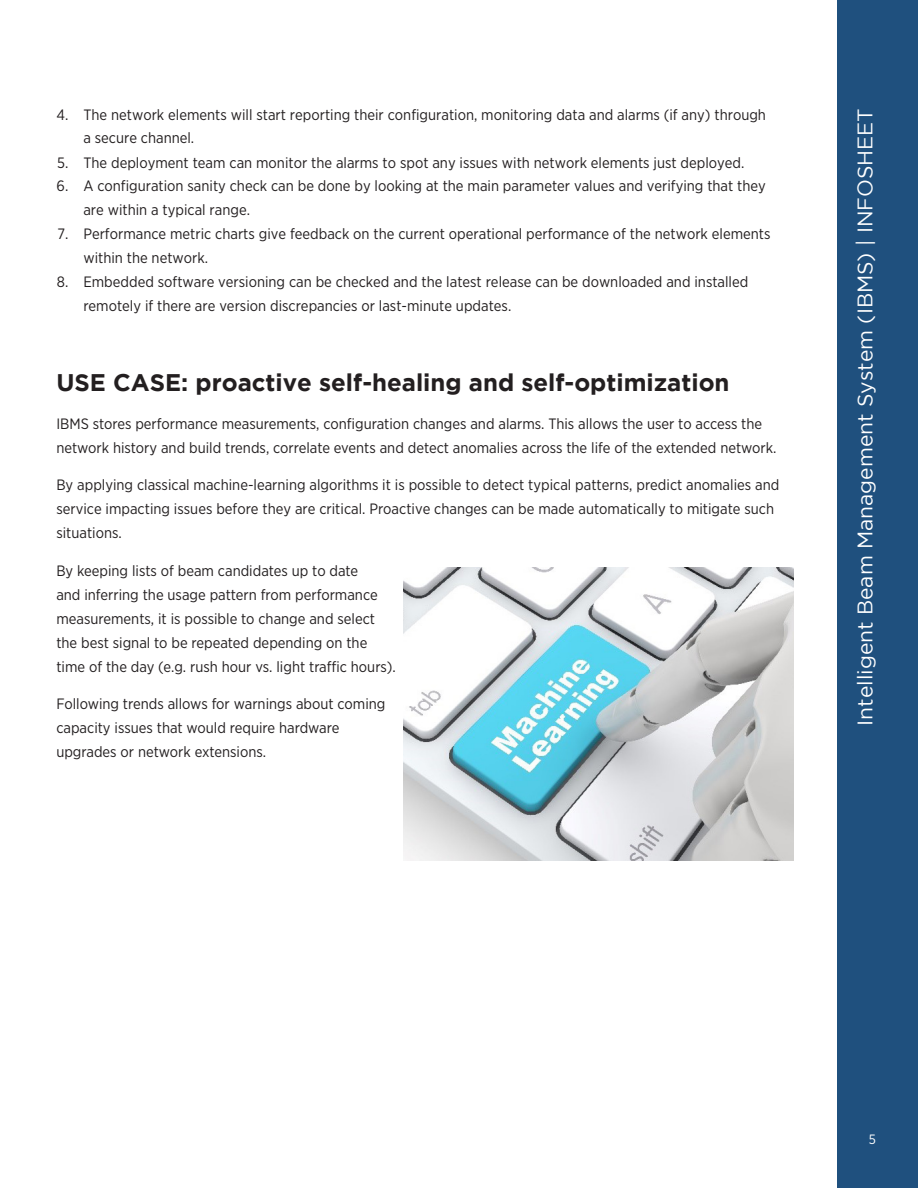
<style>
.page{position:relative;width:918px;height:1188px;background:#fff}
.page>*{position:absolute;margin:0;border:0;box-sizing:border-box;transform-origin:0 0}
.t1{font:700 24px "Gotham";color:#231f20}
.t2{font:21px "Gotham";color:#fff}
.t3{font:15px/24px "Gotham Narrow";color:#231f20}
.t4{font:13.5px "Gotham Narrow";color:#fff}
</style>
<div class="page">
<div style="left:837px;top:0;width:81px;height:1188px;background:#1f507e"></div>
<img style="left:404px;top:567px;width:390px;height:293px">
<p class="t3" style="left:83px;top:102px;width:684px;text-indent:-27px">4. The network elements will start reporting their configuration, monitoring data and alarms (if any) through a secure channel.</p>
<p class="t3" style="left:57px;top:150px;width:689px">5. The deployment team can monitor the alarms to spot any issues with network elements just deployed.</p>
<p class="t3" style="left:83px;top:174px;width:684px;text-indent:-27px">6. A configuration sanity check can be done by looking at the main parameter values and verifying that they are within a typical range.</p>
<p class="t3" style="left:83px;top:222px;width:689px;text-indent:-26px">7. Performance metric charts give feedback on the current operational performance of the network elements within the network.</p>
<p class="t3" style="left:83px;top:269px;width:667px;text-indent:-27px">8. Embedded software versioning can be checked and the latest release can be downloaded and installed remotely if there are version discrepancies or last-minute updates.</p>
<p class="t1" style="left:56px;top:369px;width:675px">USE CASE: proactive self-healing and self-optimization</p>
<p class="t3" style="left:56px;top:411px;width:722px">IBMS stores performance measurements, configuration changes and alarms. This allows the user to access the network history and build trends, correlate events and detect anomalies across the life of the extended network.</p>
<p class="t3" style="left:56px;top:473px;width:724px">By applying classical machine-learning algorithms it is possible to detect typical patterns, predict anomalies and service impacting issues before they are critical. Proactive changes can be made automatically to mitigate such situations.</p>
<p class="t3" style="left:56px;top:558px;width:341px">By keeping lists of beam candidates up to date<br>and inferring the usage pattern from performance measurements, it is possible to change and select the best signal to be repeated depending on the time of the day (e.g. rush hour vs. light traffic hours).</p>
<p class="t3" style="left:56px;top:692px;width:331px">Following trends allows for warnings about coming capacity issues that would require hardware upgrades or network extensions.</p>
<h2 class="t2" style="left:854px;top:726px;width:619px;rotate:-90deg">Intelligent Beam Management System (IBMS) | INFOSHEET</h2>
<p class="t4" style="left:869px;top:1131px;width:9px">5</p>
</div>
